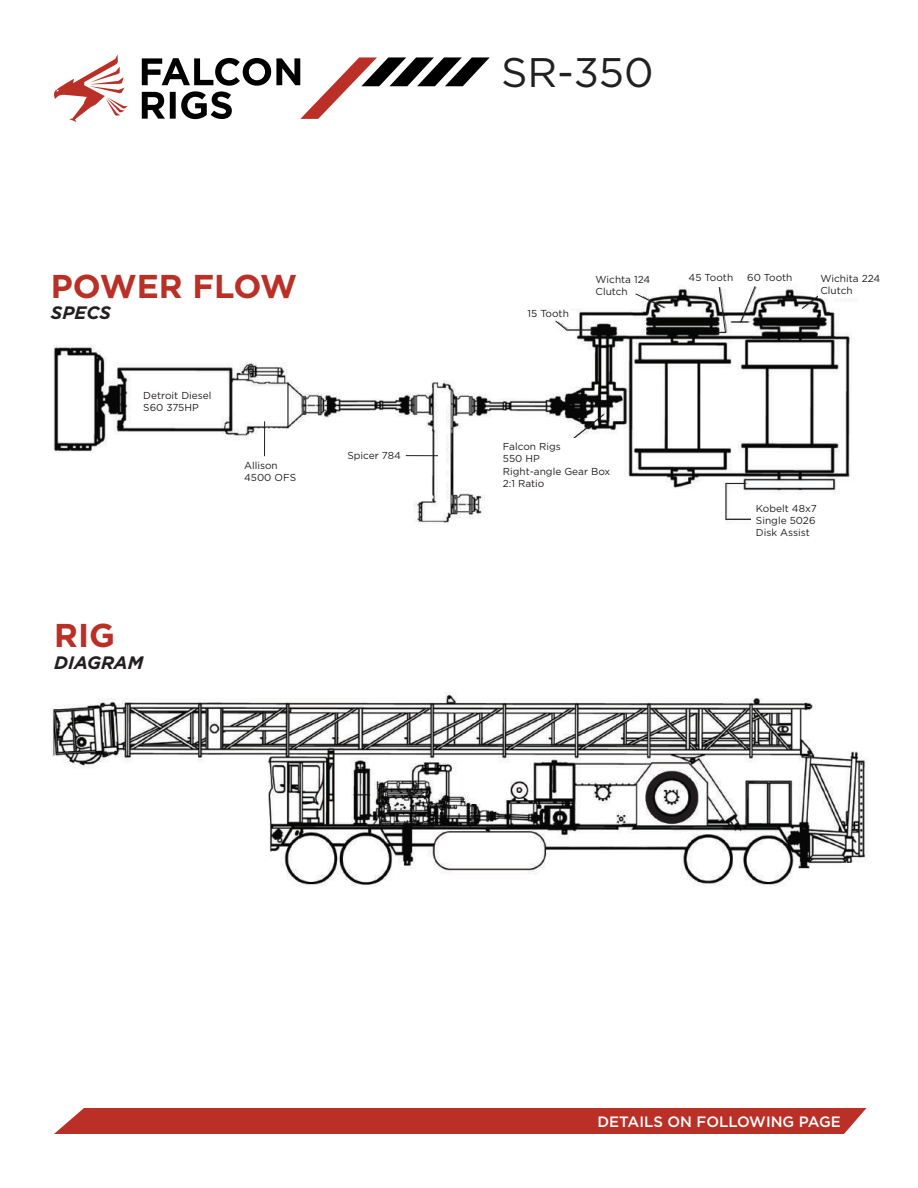
<style>
.page{position:relative;width:918px;height:1188px;background:#fff}
.page>*{position:absolute;margin:0;border:0;box-sizing:border-box;transform-origin:0 0}
.t1{font:41.25px "Gotham";color:#231f20}
.t2{font:700 33px "Gotham";color:#ba3026}
.t3{font:italic 700 18px "Gotham";color:#231f20}
.t4{font:500 15px "Gotham";color:#fff}
.t5{font:10.05px/12.1px "Gotham";color:#231f20}
</style>
<div class="page">
<svg style="left:54px;top:54px;width:74px;height:69px"></svg>
<svg style="left:142px;top:57px;width:348px;height:62px"></svg>
<img style="left:53px;top:280px;width:804px;height:244px">
<hr style="left:264px;top:421px;width:1px;height:35px;background:#231f20">
<div style="left:140px;top:385px;width:69px;height:33px;background:#fff"></div>
<div style="left:235px;top:390px;width:48px;height:30px;background:#fff"></div>
<hr style="left:406px;top:455px;width:35px;height:1px;background:#231f20">
<div style="left:438px;top:403px;width:8px;height:101px;background:#fff"></div>
<svg style="left:573px;top:414px;width:32px;height:24px"></svg>
<div style="left:504px;top:438px;width:106px;height:51px;background:#fff"></div>
<div style="left:533px;top:311px;width:43px;height:11px;background:#fff"></div>
<svg style="left:555px;top:320px;width:38px;height:11px"></svg>
<div style="left:583px;top:276px;width:60px;height:28px;background:#fff"></div>
<svg style="left:635px;top:293px;width:30px;height:16px"></svg>
<div style="left:684px;top:270px;width:103px;height:16px;background:#fff"></div>
<svg style="left:717px;top:286px;width:39px;height:47px"></svg>
<svg style="left:801px;top:295px;width:19px;height:15px"></svg>
<div style="left:818px;top:277px;width:61px;height:21px;background:#fff"></div>
<svg style="left:725px;top:483px;width:27px;height:37px"></svg>
<div style="left:751px;top:506px;width:71px;height:40px;background:#fff"></div>
<img style="left:51px;top:692px;width:816px;height:194px">
<div style="left:54px;top:1108px;width:813px;height:26px;background:#ba3026"></div>
<h1 class="t1" style="left:501px;top:46px;width:154px">SR-350</h1>
<h2 class="t2" style="left:51px;top:264px;width:248px">POWER FLOW</h2>
<h3 class="t3" style="left:51px;top:301px;width:62px">SPECS</h3>
<p class="t5" style="left:143px;top:389px;width:70px">Detroit Diesel<br>S60 375HP</p>
<p class="t5" style="left:244px;top:459px;width:54px">Allison<br>4500 OFS</p>
<h2 class="t2" style="left:54px;top:614px;width:62px">RIG</h2>
<h3 class="t3" style="left:54px;top:651px;width:91px">DIAGRAM</h3>
<p class="t5" style="left:528px;top:307px;width:43px">15 Tooth</p>
<p class="t5" style="left:596px;top:273px;width:56px">Wichta 124<br>Clutch</p>
<p class="t5" style="left:689px;top:272px;width:46px">45 Tooth</p>
<p class="t5" style="left:747px;top:272px;width:47px">60 Tooth</p>
<p class="t5" style="left:821px;top:272px;width:61px">Wichita 224<br>Clutch</p>
<p class="t5" style="left:347px;top:450px;width:55px">Spicer 784</p>
<p class="t5" style="left:503px;top:440px;width:109px">Falcon Rigs<br>550 HP<br>Right-angle Gear Box<br>2:1 Ratio</p>
<p class="t5" style="left:756px;top:502px;width:62px">Kobelt 48x7<br>Single 5026<br>Disk Assist</p>
<h3 class="t4" style="left:597px;top:1112px;width:245px">DETAILS ON FOLLOWING PAGE</h3>
</div>
